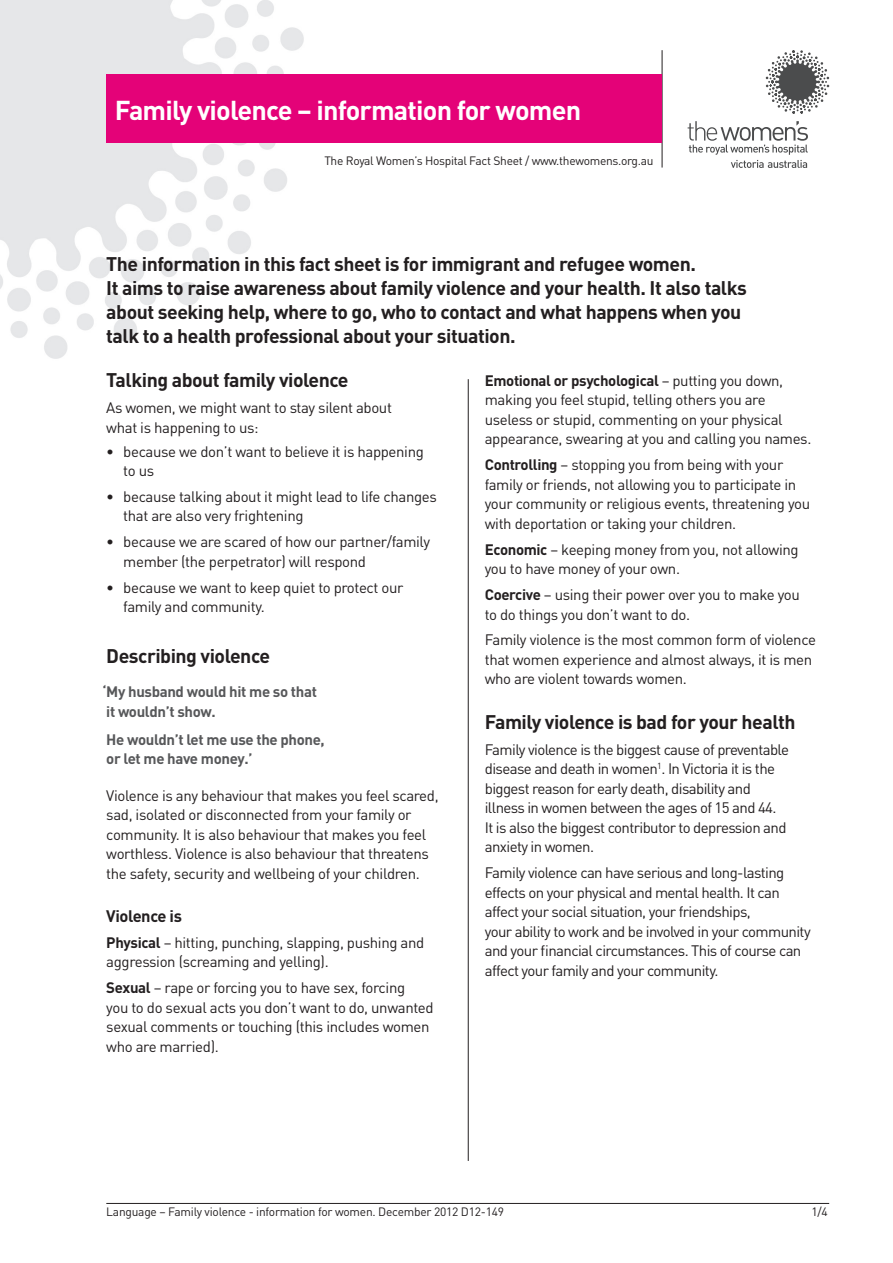
<style>
.page{position:relative;width:893px;height:1263px;background:#fff}
.page>*{position:absolute;margin:0;border:0;box-sizing:border-box;transform-origin:0 0}
.t1{font:700 27px "DIN";letter-spacing:-.03em;color:#fff}
.t2{font:700 19.5px/24px "DIN";letter-spacing:-.025em;color:#231f20}
.t3{font:700 16.5px "DIN";letter-spacing:-.025em;color:#231f20}
.t4{font:15px/19.5px "DIN";letter-spacing:-.025em;color:#231f20}
.t5{font:700 15px/19.5px "DIN";letter-spacing:-.025em;color:#57585a}
.t6{font:12px "DIN";letter-spacing:-.025em;color:#231f20}
.s1{font-weight:700}
</style>
<div class="page">
<hr style="left:106px;top:1203px;width:723px;height:1px;background:#231f20">
<img style="left:0;top:0;width:304px;height:359px">
<svg style="left:688px;top:121px;width:120px;height:47px"></svg>
<svg style="left:766px;top:50px;width:63px;height:64px"></svg>
<hr style="left:662px;top:50px;width:1px;height:118px;background:#231f20">
<hr style="left:468px;top:379px;width:1px;height:782px;background:#231f20">
<div style="left:106px;top:75px;width:556px;height:68px;background:#e40278"></div>
<h1 class="t1" style="left:115px;top:92px;width:468px">Family violence – information for women</h1>
<p class="t6" style="left:324px;top:153px;width:331px">The Royal Women’s Hospital Fact Sheet / www.thewomens.org.au</p>
<p class="t2" style="left:106px;top:251px;width:642px">The information in this fact sheet is for immigrant and refugee women.<br>It aims to raise awareness about family violence and your health. It also talks about seeking help, where to go, who to contact and what happens when you talk to a health professional about your situation.</p>
<h2 class="t2" style="left:106px;top:368px;width:244px">Talking about family violence</h2>
<p class="t4" style="left:106px;top:398px;width:287px">As women, we might want to stay silent about what is happening to us:</p>
<p class="t4" style="left:123px;top:441px;width:302px;text-indent:-17px">• because we don’t want to believe it is happening to us</p>
<p class="t4" style="left:123px;top:486px;width:315px;text-indent:-17px">• because talking about it might lead to life changes that are also very frightening</p>
<p class="t4" style="left:123px;top:532px;width:308px;text-indent:-17px">• because we are scared of how our partner/family member (the perpetrator) will respond</p>
<p class="t4" style="left:123px;top:577px;width:282px;text-indent:-17px">• because we want to keep quiet to protect our family and community.</p>
<h2 class="t2" style="left:106px;top:643px;width:165px">Describing violence</h2>
<p class="t5" style="left:102px;top:682px;width:216px">‘My husband would hit me so that it wouldn’t show.</p>
<p class="t5" style="left:106px;top:729px;width:220px">He wouldn’t let me use the phone, or let me have money.’</p>
<p class="t4" style="left:106px;top:785px;width:334px">Violence is any behaviour that makes you feel scared, sad, isolated or disconnected from your family or community. It is also behaviour that makes you feel worthless. Violence is also behaviour that threatens the safety, security and wellbeing of your children.</p>
<p class="t3" style="left:106px;top:905px;width:77px">Violence is</p>
<p class="t4" style="left:106px;top:932px;width:319px"><span class="s1">Physical</span> – hitting, punching, slapping, pushing and aggression (screaming and yelling).</p>
<p class="t4" style="left:106px;top:977px;width:329px"><span class="s1">Sexual</span> – rape or forcing you to have sex, forcing<br>you to do sexual acts you don’t want to do, unwanted sexual comments or touching (this includes women who are married).</p>
<p class="t4" style="left:485px;top:370px;width:328px"><span class="s1">Emotional or psychological</span> – putting you down, making you feel stupid, telling others you are useless or stupid, commenting on your physical appearance, swearing at you and calling you names.</p>
<p class="t4" style="left:485px;top:455px;width:327px"><span class="s1">Controlling</span> – stopping you from being with your family or friends, not allowing you to participate in your community or religious events, threatening you with deportation or taking your children.</p>
<p class="t4" style="left:485px;top:539px;width:315px"><span class="s1">Economic</span> – keeping money from you, not allowing you to have money of your own.</p>
<p class="t4" style="left:485px;top:585px;width:317px"><span class="s1">Coercive</span> – using their power over you to make you to do things you don’t want to do.</p>
<p class="t4" style="left:485px;top:630px;width:333px">Family violence is the most common form of violence that women experience and almost always, it is men who are violent towards women.</p>
<h2 class="t2" style="left:485px;top:709px;width:312px">Family violence is bad for your health</h2>
<p class="t4" style="left:485px;top:739px;width:306px">Family violence is the biggest cause of preventable disease and death in women<sup>1</sup>. In Victoria it is the biggest reason for early death, disability and illness in women between the ages of 15 and 44.<br>It is also the biggest contributor to depression and anxiety in women.</p>
<p class="t4" style="left:485px;top:863px;width:327px">Family violence can have serious and long-lasting effects on your physical and mental health. It can affect your social situation, your friendships,<br>your ability to work and be involved in your community and your financial circumstances. This of course can affect your family and your community.</p>
<p class="t6" style="left:106px;top:1204px;width:399px">Language – Family violence - information for women. December 2012 D12-149</p>
<p class="t6" style="left:811px;top:1204px;width:18px">1/4</p>
</div>
